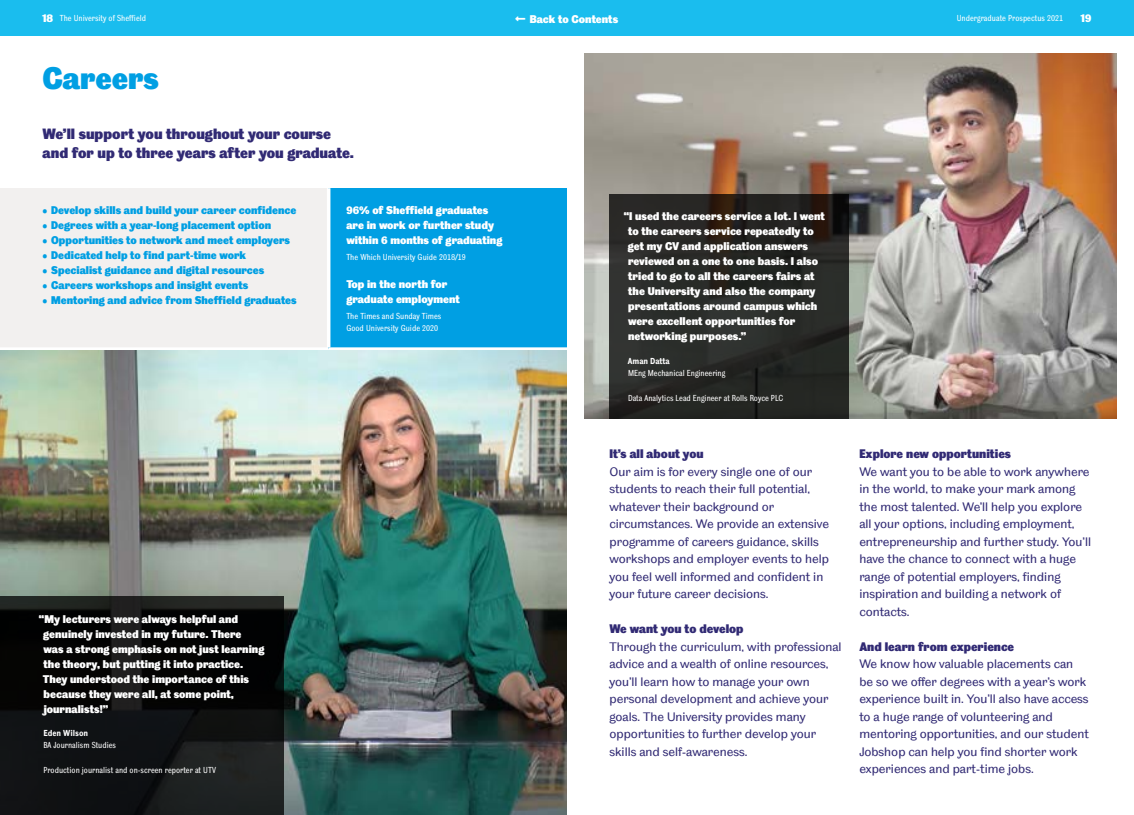
<style>
.page{position:relative;width:1134px;height:815px;background:#fff}
.page>*{position:absolute;margin:0;border:0;box-sizing:border-box;transform-origin:0 0}
.t1{font:31.25px "TUOS Pro Blake Display";color:#009fe3}
.t2{font:15px/18.8px "TUOS Pro Blake Display";color:#312a74}
.t3{font:12.5px/17.5px "TUOS Blake";color:#312a74}
.t4{font:12.5px "TUOS Pro Blake Display";color:#312a74}
.t5{font:11.25px/15px "TUOS Pro Blake Display";color:#fff}
.t6{font:11.25px "TUOS Pro Blake Display";color:#009fe3}
.t7{font:8.75px/12.5px "TUOS Pro Blake Cond";color:#fff}
.t8{font:700 8.75px "TUOS Pro Blake Cond";color:#fff}
.s1{font-family:"TUOS Pro Blake Display";font-size:11.25px}
</style>
<div class="page">
<img style="left:585px;top:53px;width:531px;height:366px">
<svg style="left:609px;top:194px;width:240px;height:225px;background:#272724"></svg>
<div style="left:0;top:188px;width:329px;height:161px;background:#f2f0ef"></div>
<div style="left:329px;top:188px;width:238px;height:161px;background:#009fe3"></div>
<hr style="left:327px;top:188px;width:3px;height:159px;background:#fff">
<svg style="left:0;top:347px;width:329px;height:4px"></svg>
<svg style="left:329px;top:347px;width:238px;height:4px"></svg>
<img style="left:0;top:351px;width:567px;height:464px">
<svg style="left:0;top:596px;width:283px;height:219px;background:#0e0f10"></svg>
<div style="left:0;top:0;width:1134px;height:35px;background:#1abdee"></div>
<p class="t7" style="left:43px;top:12px;width:105px"><span class="s1">18</span> The University of Sheffield</p>
<p class="t5" style="left:530px;top:11px;width:90px">Back to Contents</p>
<p class="t7" style="left:957px;top:12px;width:108px">Undergraduate Prospectus 2021</p>
<p class="t5" style="left:1081px;top:11px;width:12px">19</p>
<h1 class="t1" style="left:43px;top:59px;width:118px">Careers</h1>
<p class="t2" style="left:43px;top:125px;width:313px">We’ll support you throughout your course and for up to three years after you graduate.</p>
<p class="t6" style="left:42px;top:203px;width:255px">• Develop skills and build your career confidence</p>
<p class="t6" style="left:42px;top:218px;width:230px">• Degrees with a year-long placement option</p>
<p class="t6" style="left:42px;top:233px;width:249px">• Opportunities to network and meet employers</p>
<p class="t6" style="left:42px;top:248px;width:205px">• Dedicated help to find part-time work</p>
<p class="t6" style="left:42px;top:263px;width:223px">• Specialist guidance and digital resources</p>
<p class="t6" style="left:42px;top:278px;width:207px">• Careers workshops and insight events</p>
<p class="t6" style="left:42px;top:293px;width:256px">• Mentoring and advice from Sheffield graduates</p>
<p class="t5" style="left:346px;top:203px;width:158px">96% of Sheffield graduates are in work or further study within 6 months of graduating</p>
<p class="t7" style="left:346px;top:251px;width:121px">The Which University Guide 2018/19</p>
<p class="t5" style="left:346px;top:276px;width:115px">Top in the north for graduate employment</p>
<p class="t7" style="left:346px;top:309px;width:96px">The Times and Sunday Times<br>Good University Guide 2020</p>
<p class="t5" style="left:43px;top:611px;width:223px;text-indent:-4px">“My lecturers were always helpful and genuinely invested in my future. There<br>was a strong emphasis on not just learning the theory, but putting it into practice.<br>They understood the importance of this because they were all, at some point, journalists!”</p>
<p class="t8" style="left:43px;top:727px;width:46px">Eden Wilson</p>
<p class="t7" style="left:43px;top:739px;width:74px">BA Journalism Studies</p>
<p class="t7" style="left:43px;top:764px;width:174px">Production journalist and on-screen reporter at UTV</p>
<p class="t5" style="left:628px;top:209px;width:198px;text-indent:-4px">“I used the careers service a lot. I went to the careers service repeatedly to get my CV and application answers reviewed on a one to one basis. I also tried to go to all the careers fairs at the University and also the company presentations around campus which were excellent opportunities for networking purposes.”</p>
<p class="t8" style="left:628px;top:355px;width:43px">Aman Datta</p>
<p class="t7" style="left:628px;top:367px;width:99px">MEng Mechanical Engineering</p>
<p class="t7" style="left:628px;top:392px;width:157px">Data Analytics Lead Engineer at Rolls Royce PLC</p>
<p class="t4" style="left:609px;top:446px;width:96px">It’s all about you</p>
<p class="t3" style="left:609px;top:462px;width:221px">Our aim is for every single one of our students to reach their full potential, whatever their background or circumstances. We provide an extensive programme of careers guidance, skills workshops and employer events to help you feel well informed and confident in your future career decisions.</p>
<p class="t4" style="left:609px;top:621px;width:136px">We want you to develop</p>
<p class="t3" style="left:609px;top:637px;width:234px">Through the curriculum, with professional advice and a wealth of online resources, you’ll learn how to manage your own personal development and achieve your goals. The University provides many opportunities to further develop your skills and self-awareness.</p>
<p class="t4" style="left:859px;top:446px;width:153px">Explore new opportunities</p>
<p class="t3" style="left:859px;top:462px;width:233px">We want you to be able to work anywhere in the world, to make your mark among the most talented. We’ll help you explore all your options, including employment, entrepreneurship and further study. You’ll have the chance to connect with a huge range of potential employers, finding inspiration and building a network of contacts.</p>
<p class="t4" style="left:859px;top:638px;width:156px">And learn from experience</p>
<p class="t3" style="left:859px;top:655px;width:231px">We know how valuable placements can be so we offer degrees with a year’s work experience built in. You’ll also have access to a huge range of volunteering and mentoring opportunities, and our student Jobshop can help you find shorter work experiences and part-time jobs.</p>
</div>
